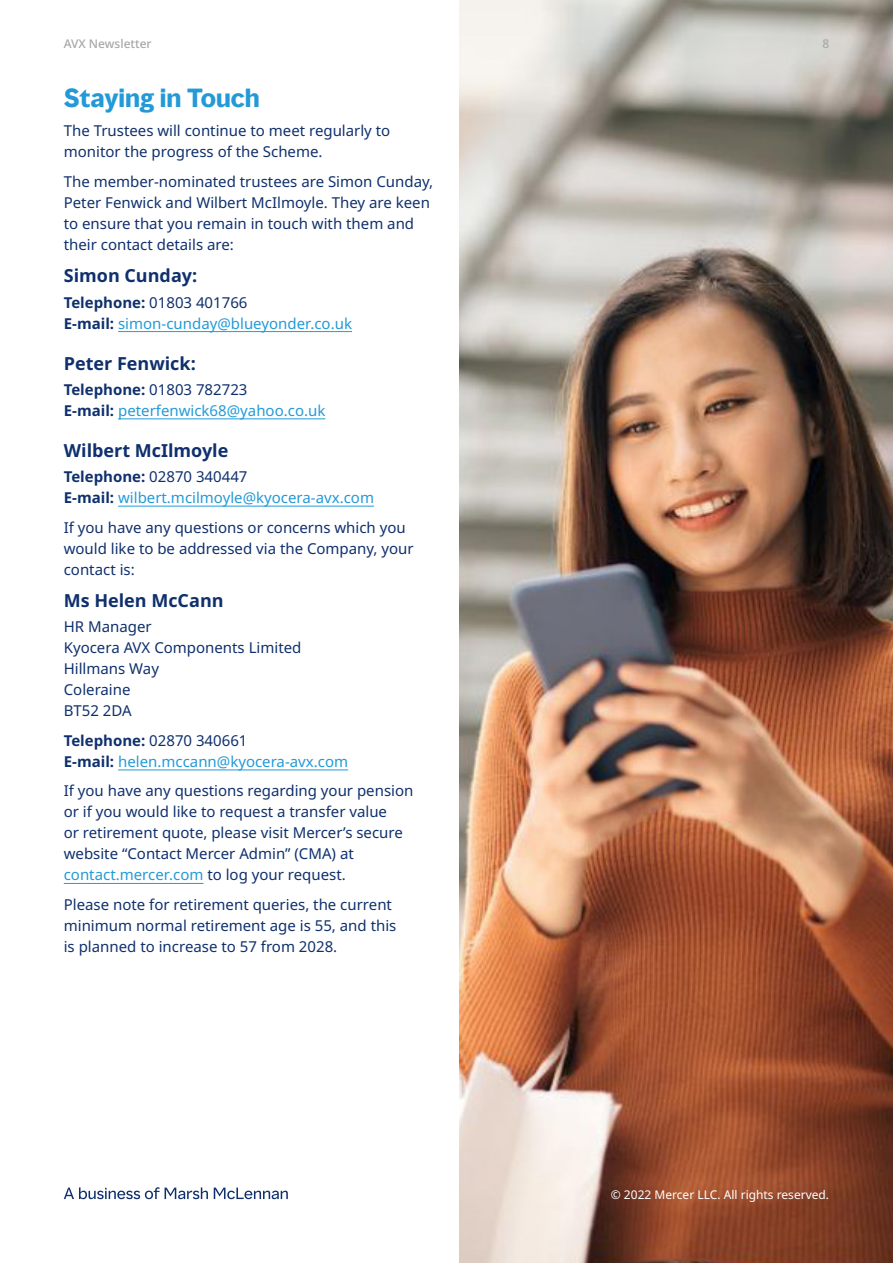
<style>
.page{position:relative;width:893px;height:1263px;background:#fff}
.page>*{position:absolute;margin:0;border:0;box-sizing:border-box;transform-origin:0 0}
.t1{font:700 24px "MMC Display";color:#239ad7}
.t2{font:700 18px "Noto Sans";color:#0f306d}
.t3{font:15px/21px "Noto Sans";color:#0f306d}
.t4{font:15px/21px "Noto Sans";color:#239ad7}
.t5{font:12px "Noto Sans";color:#fff}
.t6{font:500 12px "Noto Sans";color:#a8a8a7}
.s1{font-weight:700;color:#0f306d}
.s2{color:#0f306d}
.s3{color:#239ad7}
</style>
<div class="page">
<svg style="left:64px;top:1187px;width:224px;height:12px"></svg>
<img style="left:459px;top:0;width:434px;height:1263px">
<hr style="left:118px;top:331px;width:234px;height:1px;background:#239ad7">
<hr style="left:118px;top:418px;width:207px;height:1px;background:#239ad7">
<hr style="left:118px;top:506px;width:256px;height:1px;background:#239ad7">
<hr style="left:118px;top:769px;width:230px;height:1px;background:#239ad7">
<hr style="left:64px;top:883px;width:139px;height:1px;background:#239ad7">
<p class="t6" style="left:64px;top:35px;width:89px">AVX Newsletter</p>
<p class="t6" style="left:822px;top:35px;width:8px">8</p>
<h1 class="t1" style="left:64px;top:82px;width:197px">Staying in Touch</h1>
<p class="t3" style="left:64px;top:121px;width:328px">The Trustees will continue to meet regularly to monitor the progress of the Scheme.</p>
<p class="t3" style="left:64px;top:171px;width:371px">The member-nominated trustees are Simon Cunday, Peter Fenwick and Wilbert McIlmoyle. They are keen to ensure that you remain in touch with them and their contact details are:</p>
<p class="t2" style="left:64px;top:263px;width:135px">Simon Cunday:</p>
<p class="t4" style="left:64px;top:292px;width:290px"><span class="s1">Telephone:</span> <span class="s2">01803 401766<br></span><span class="s1">E-mail:</span> simon-cunday@blueyonder.co.uk</p>
<p class="t2" style="left:64px;top:350px;width:134px">Peter Fenwick:</p>
<p class="t4" style="left:64px;top:379px;width:263px"><span class="s1">Telephone:</span> <span class="s2">01803 782723<br></span><span class="s1">E-mail:</span> peterfenwick68@yahoo.co.uk</p>
<p class="t2" style="left:64px;top:438px;width:166px">Wilbert McIlmoyle</p>
<p class="t4" style="left:64px;top:466px;width:312px"><span class="s1">Telephone:</span> <span class="s2">02870 340447<br></span><span class="s1">E-mail:</span> wilbert.mcilmoyle@kyocera-avx.com</p>
<p class="t3" style="left:64px;top:517px;width:351px">If you have any questions or concerns which you would like to be addressed via the Company, your contact is:</p>
<p class="t2" style="left:64px;top:588px;width:161px">Ms Helen McCann</p>
<p class="t3" style="left:64px;top:617px;width:239px">HR Manager<br>Kyocera AVX Components Limited<br>Hillmans Way<br>Coleraine<br>BT52 2DA</p>
<p class="t4" style="left:64px;top:730px;width:286px"><span class="s1">Telephone:</span> <span class="s2">02870 340661<br></span><span class="s1">E-mail:</span> helen.mccann@kyocera-avx.com</p>
<p class="t3" style="left:64px;top:781px;width:351px">If you have any questions regarding your pension or if you would like to request a transfer value<br>or retirement quote, please visit Mercer’s secure website “Contact Mercer Admin” (CMA) at <span class="s3">contact.mercer.com</span> to log your request.</p>
<p class="t3" style="left:64px;top:894px;width:334px">Please note for retirement queries, the current minimum normal retirement age is 55, and this is planned to increase to 57 from 2028.</p>
<p class="t5" style="left:611px;top:1186px;width:220px">© 2022 Mercer LLC. All rights reserved.</p>
</div>
